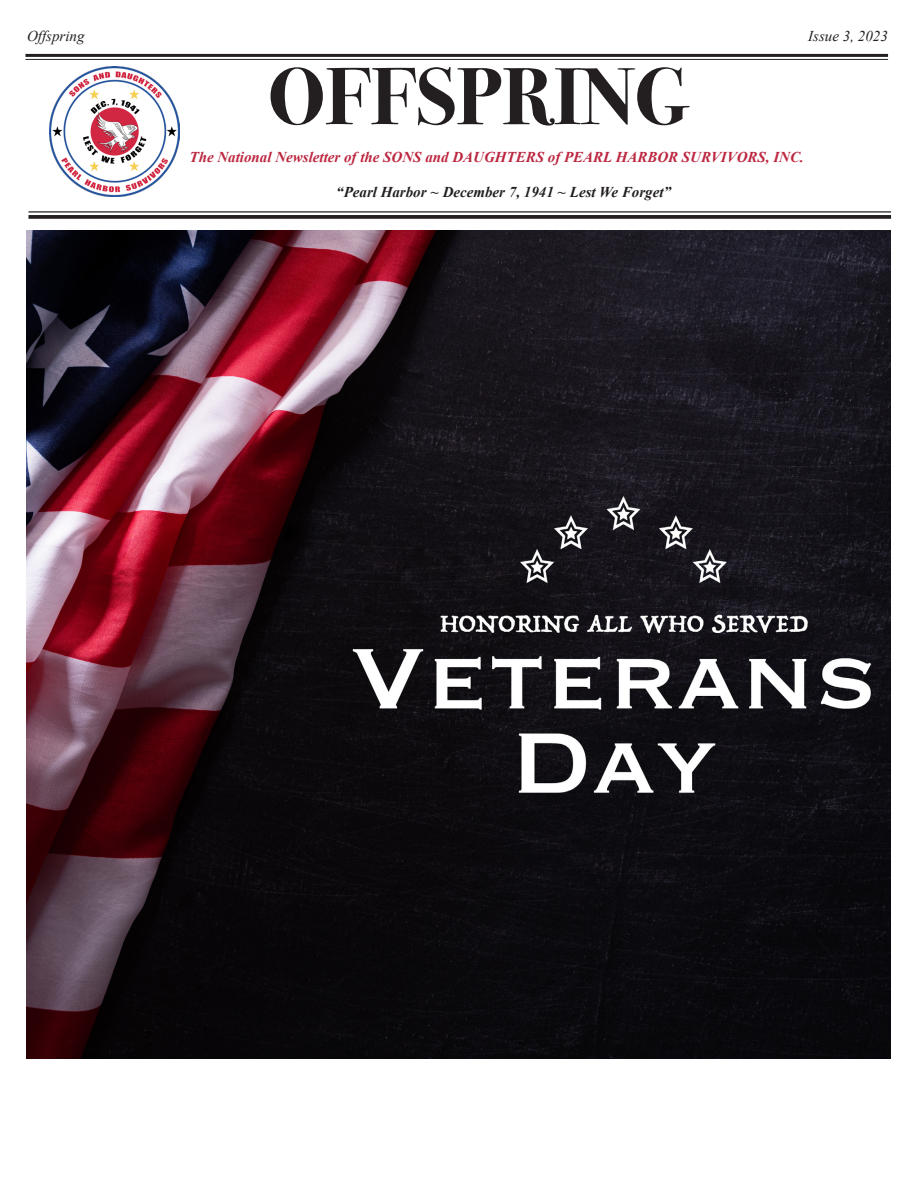
<style>
.page{position:relative;width:918px;height:1188px;background:#fff}
.page>*{position:absolute;margin:0;border:0;box-sizing:border-box;transform-origin:0 0}
.t1{font:700 81px "Bodoni Svty Two ITCTT";color:#231f20}
.t2{font:italic 700 15px "Times New Roman";color:#bc2740}
.t3{font:italic 700 15px "Times New Roman";color:#231f20}
.t4{font:italic 15px "Times New Roman";color:#231f20}
</style>
<div class="page">
<hr style="left:25px;top:54px;width:863px;height:3px;background:#231f20">
<hr style="left:25px;top:59px;width:863px;height:1px;background:#231f20">
<hr style="left:28px;top:211px;width:863px;height:2px;background:#231f20">
<svg style="left:28px;top:215px;width:863px;height:4px;fill:#2a2627"></svg>
<img style="left:49px;top:67px;width:130px;height:129px">
<img style="left:26px;top:230px;width:864px;height:828px">
<p class="t4" style="left:27px;top:25px;width:59px">Offspring</p>
<p class="t4" style="left:808px;top:25px;width:81px">Issue 3, 2023</p>
<p class="t1" style="left:268px;top:30px;width:422px">OFFSPRING</p>
<p class="t2" style="left:190px;top:147px;width:616px">The National Newsletter of the SONS and DAUGHTERS of PEARL HARBOR SURVIVORS, INC.</p>
<p class="t3" style="left:336px;top:181px;width:336px">“Pearl Harbor ~ December 7, 1941 ~ Lest We Forget”</p>
</div>
